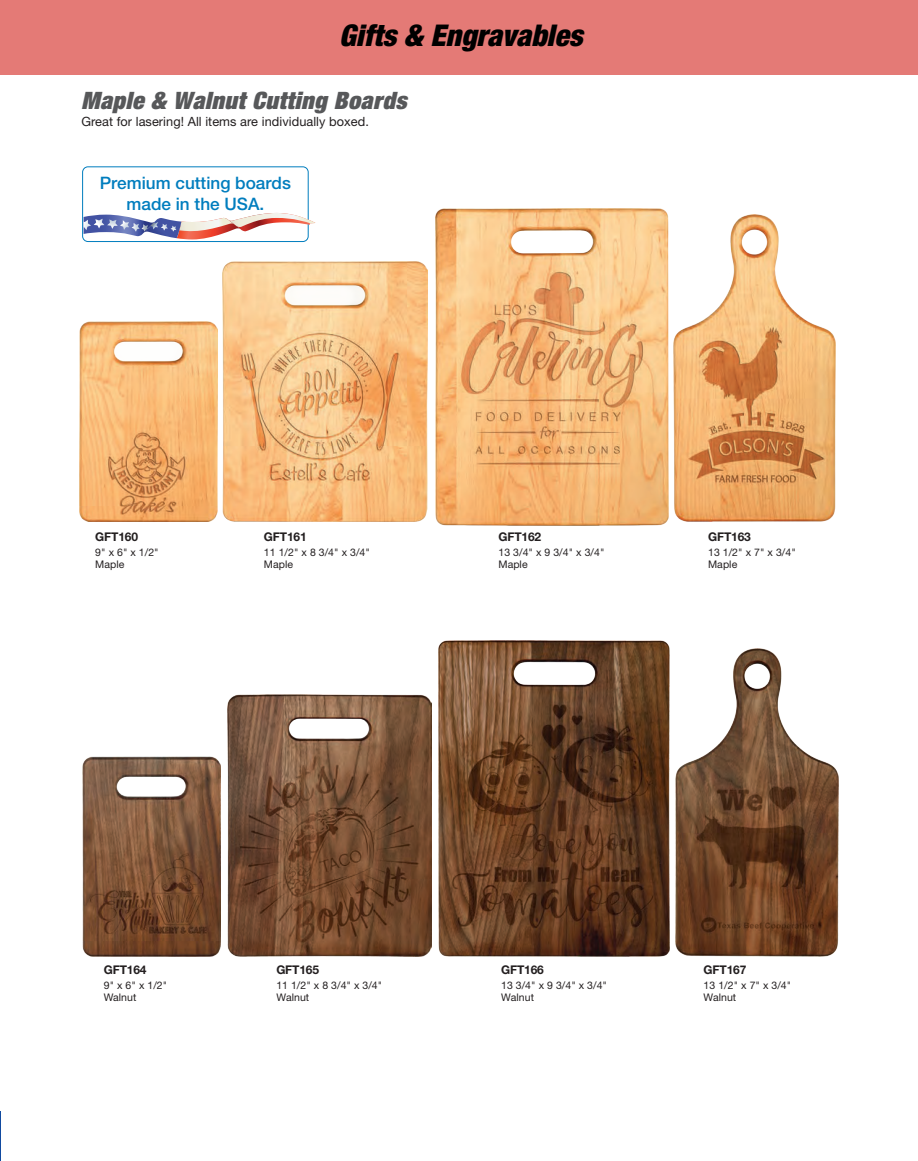
<style>
.page{position:relative;width:918px;height:1161px;background:#fff}
.page>*{position:absolute;margin:0;border:0;box-sizing:border-box;transform-origin:0 0}
.t1{font:italic 900 condensed 30px "Helvetica Neue LT Std";color:#000}
.t2{font:italic 900 condensed 24px "Helvetica Neue LT Std";letter-spacing:.02em;color:#57585a}
.t3{font:500 17.1px "Helvetica Neue LT Std";color:#007dbe}
.t4{font:12.75px "Helvetica Neue LT Std";letter-spacing:.005em;color:#231f20}
.Part_number_Descript{font:700 12px "Helvetica Neue LT Std";letter-spacing:-.015em;color:#231f20}
.Part_number_Descript-2{font:10.5px/12px "Helvetica Neue LT Std";letter-spacing:.005em;color:#231f20}
</style>
<div class="page">
<div style="left:0;top:0;width:918px;height:75px;background:#e47a76"></div>
<hr style="left:0;top:0;width:1px;height:49px;background:#114aa0">
<hr style="left:0;top:1112px;width:1px;height:49px;background:#114aa0">
<img style="left:676px;top:648px;width:162px;height:308px">
<img style="left:439px;top:640px;width:231px;height:316px">
<img style="left:80px;top:322px;width:137px;height:200px">
<img style="left:223px;top:262px;width:205px;height:260px">
<img style="left:674px;top:214px;width:162px;height:308px">
<img style="left:82px;top:756px;width:138px;height:200px">
<img style="left:227px;top:694px;width:205px;height:262px">
<img style="left:435px;top:208px;width:233px;height:317px">
<div style="left:82px;top:166px;width:227px;height:76px;border:1px solid #007dbe;border-radius:5px"></div>
<svg style="left:84px;top:213px;width:232px;height:26px"></svg>
<h1 class="t1" style="left:339px;top:17px;width:245px">Gifts &amp; Engravables</h1>
<p class="t2" style="left:81px;top:85px;width:327px">Maple &amp; Walnut Cutting Boards</p>
<p class="t4" style="left:81px;top:113px;width:289px">Great for lasering! All items are individually boxed.</p>
<p class="t3" style="left:100px;top:173px;width:193px">Premium cutting boards</p>
<p class="t3" style="left:127px;top:194px;width:139px">made in the USA.</p>
<p class="Part_number_Descript" style="left:95px;top:529px;width:44px">GFT160</p>
<p class="Part_number_Descript-2" style="left:95px;top:546px;width:65px">9" x 6" x 1/2"<br>Maple</p>
<p class="Part_number_Descript" style="left:264px;top:529px;width:44px">GFT161</p>
<p class="Part_number_Descript-2" style="left:264px;top:546px;width:107px">11 1/2" x 8 3/4" x 3/4"<br>Maple</p>
<p class="Part_number_Descript" style="left:498px;top:529px;width:44px">GFT162</p>
<p class="Part_number_Descript-2" style="left:498px;top:546px;width:107px">13 3/4" x 9 3/4" x 3/4"<br>Maple</p>
<p class="Part_number_Descript" style="left:708px;top:529px;width:44px">GFT163</p>
<p class="Part_number_Descript-2" style="left:708px;top:546px;width:89px">13 1/2" x 7" x 3/4"<br>Maple</p>
<p class="Part_number_Descript" style="left:104px;top:962px;width:44px">GFT164</p>
<p class="Part_number_Descript-2" style="left:104px;top:979px;width:65px">9" x 6" x 1/2"<br>Walnut</p>
<p class="Part_number_Descript" style="left:276px;top:962px;width:44px">GFT165</p>
<p class="Part_number_Descript-2" style="left:276px;top:979px;width:107px">11 1/2" x 8 3/4" x 3/4"<br>Walnut</p>
<p class="Part_number_Descript" style="left:501px;top:962px;width:44px">GFT166</p>
<p class="Part_number_Descript-2" style="left:501px;top:979px;width:107px">13 3/4" x 9 3/4" x 3/4"<br>Walnut</p>
<p class="Part_number_Descript" style="left:704px;top:962px;width:44px">GFT167</p>
<p class="Part_number_Descript-2" style="left:704px;top:979px;width:89px">13 1/2" x 7" x 3/4"<br>Walnut</p>
</div>
